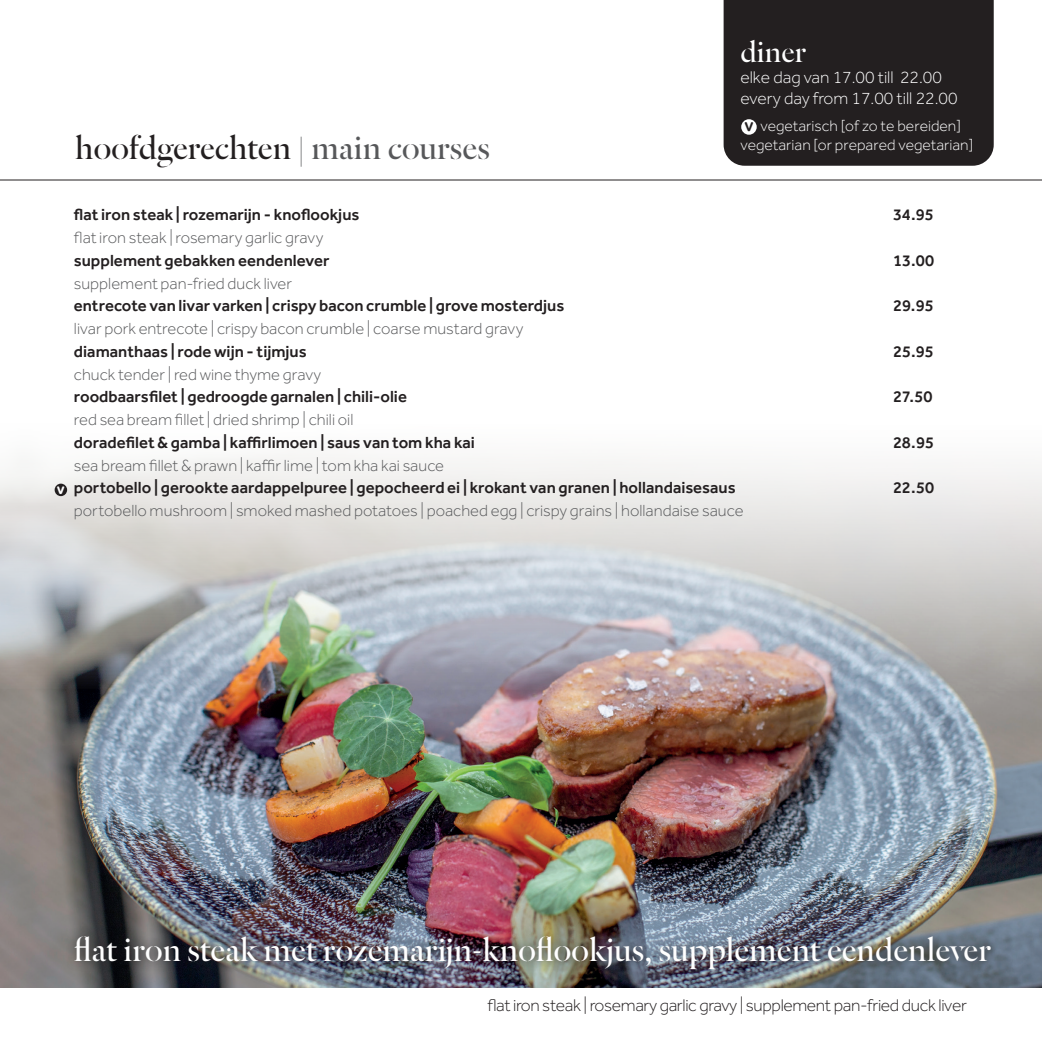
<style>
.page{position:relative;width:1042px;height:1042px;background:#fff}
.page>*{position:absolute;margin:0;border:0;box-sizing:border-box;transform-origin:0 0}
.t1{font:35px "Dala Floda";color:#fff}
.t2{font:35px "Dala Floda";color:#231f20}
.t3{font:31.5px "Dala Floda";color:#fff}
.t4{font:300 17.5px "Effra";letter-spacing:-.02em;color:#231f20}
.t5{font:300 17.5px "Effra";color:#fff}
.t6{font:500 16.62px "Effra";color:#231f20}
.t7{font:300 16.62px "Effra";color:#57585a}
.t8{font:300 15.75px "Effra";color:#fff}
.t9{font:800 11.03px "Houschka Rounded";color:#fff}
.s1{font-family:"Arial Rounded MT Bold";font-weight:400;font-size:16.8px;color:#231f20}
.s2{color:#57585a}
</style>
<div class="page">
<img style="left:0;top:692px;width:1042px;height:295px">
<svg style="left:0;top:455px;width:1042px;height:237px;background:#cbcccc"></svg>
<hr style="left:0;top:180px;width:1042px;height:1px;background:#231f20">
<div style="left:66px;top:925px;width:935px;height:55px;background:#231f20;opacity:.85"></div>
<div style="left:55px;top:484px;width:12px;height:12px;background:#231f20;border-radius:50%"></div>
<div style="left:723px;top:0;width:270px;height:166px;background:#231f20"></div>
<div style="left:741px;top:119px;width:16px;height:16px;background:#fff;border-radius:50%"></div>
<p class="t9" style="left:57px;top:483px;width:9px">V</p>
<p class="t3" style="left:740px;top:32px;width:67px">diner</p>
<p class="t5" style="left:740px;top:68px;width:203px">elke dag van 17.00 till 22.00</p>
<p class="t5" style="left:740px;top:89px;width:219px">every day from 17.00 till 22.00</p>
<p class="t8" style="left:744px;top:117px;width:218px"><span class="s1">v</span> vegetarisch [of zo te bereiden]</p>
<p class="t8" style="left:740px;top:136px;width:234px">vegetarian [or prepared vegetarian]</p>
<p class="t2" style="left:75px;top:125px;width:416px">hoofdgerechten <span class="s2">| main courses</span></p>
<p class="t6" style="left:74px;top:205px;width:287px">flat iron steak | rozemarijn - knoflookjus</p>
<p class="t6" style="left:893px;top:205px;width:42px">34.95</p>
<p class="t7" style="left:74px;top:228px;width:251px">flat iron steak | rosemary garlic gravy</p>
<p class="t6" style="left:74px;top:250px;width:257px">supplement gebakken eendenlever</p>
<p class="t6" style="left:893px;top:250px;width:43px">13.00</p>
<p class="t7" style="left:74px;top:274px;width:220px">supplement pan-fried duck liver</p>
<p class="t6" style="left:74px;top:296px;width:492px">entrecote van livar varken | crispy bacon crumble | grove mosterdjus</p>
<p class="t6" style="left:893px;top:296px;width:42px">29.95</p>
<p class="t7" style="left:74px;top:319px;width:451px">livar pork entrecote | crispy bacon crumble | coarse mustard gravy</p>
<p class="t6" style="left:74px;top:341px;width:234px">diamanthaas | rode wijn - tijmjus</p>
<p class="t6" style="left:893px;top:341px;width:42px">25.95</p>
<p class="t7" style="left:74px;top:365px;width:249px">chuck tender | red wine thyme gravy</p>
<p class="t6" style="left:74px;top:387px;width:334px">roodbaarsfilet | gedroogde garnalen | chili-olie</p>
<p class="t6" style="left:893px;top:387px;width:41px">27.50</p>
<p class="t7" style="left:74px;top:410px;width:281px">red sea bream fillet | dried shrimp | chili oil</p>
<p class="t6" style="left:74px;top:432px;width:402px">doradefilet &amp; gamba | kaffirlimoen | saus van tom kha kai</p>
<p class="t6" style="left:893px;top:432px;width:43px">28.95</p>
<p class="t7" style="left:74px;top:456px;width:372px">sea bream fillet &amp; prawn | kaffir lime | tom kha kai sauce</p>
<p class="t6" style="left:74px;top:478px;width:663px">portobello | gerookte aardappelpuree | gepocheerd ei | krokant van granen | hollandaisesaus</p>
<p class="t6" style="left:893px;top:478px;width:43px">22.50</p>
<p class="t7" style="left:74px;top:501px;width:671px">portobello mushroom | smoked mashed potatoes | poached egg | crispy grains | hollandaise sauce</p>
<p class="t1" style="left:74px;top:927px;width:919px">flat iron steak met rozemarijn-knoflookjus, supplement eendenlever</p>
<p class="t4" style="left:487px;top:995px;width:481px">flat iron steak | rosemary garlic gravy | supplement pan-fried duck liver</p>
</div>
